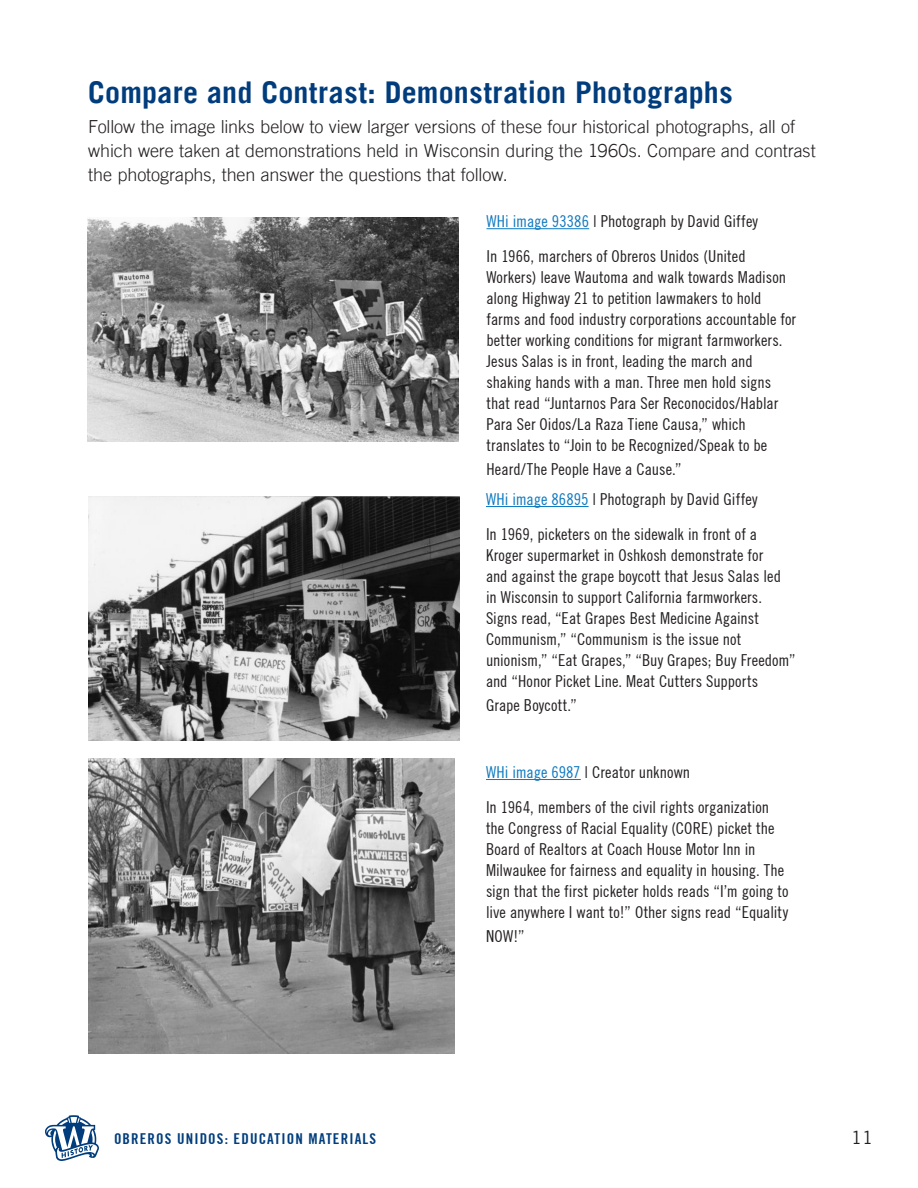
<style>
.page{position:relative;width:918px;height:1188px;background:#fff}
.page>*{position:absolute;margin:0;border:0;box-sizing:border-box;transform-origin:0 0}
.t1{font:700 30px "Trade Gothic LT Std";letter-spacing:.01em;color:#013d7d}
.t2{font:300 18px/24px "Trade Gothic LT Std";letter-spacing:-.005em;color:#231f20}
.t3{font:18px "Trade Gothic LT Std";color:#231f20}
.t4{font:16.5px/21px "Trade Gothic LT Std Cn 18";color:#231f20}
.t5{font:15px "Trade Gothic LT Std Cn 20";letter-spacing:.075em;color:#013d7d}
.s1{color:#0e79bf}
</style>
<div class="page">
<svg style="left:45px;top:1115px;width:54px;height:46px"></svg>
<img style="left:88px;top:218px;width:371px;height:224px">
<img style="left:89px;top:496px;width:370px;height:244px">
<hr style="left:487px;top:228px;width:102px;height:1px;background:#0e79bf">
<hr style="left:486px;top:506px;width:103px;height:1px;background:#0e79bf">
<img style="left:88px;top:759px;width:367px;height:295px">
<hr style="left:486px;top:779px;width:95px;height:1px;background:#0e79bf">
<p class="t1" style="left:88px;top:74px;width:646px">Compare and Contrast: Demonstration Photographs</p>
<p class="t2" style="left:88px;top:115px;width:729px">Follow the image links below to view larger versions of these four historical photographs, all of which were taken at demonstrations held in Wisconsin during the 1960s. Compare and contrast the photographs, then answer the questions that follow.</p>
<p class="t4" style="left:487px;top:211px;width:273px"><span class="s1">WHi image 93386</span> | Photograph by David Giffey</p>
<p class="t4" style="left:487px;top:245px;width:311px">In 1966, marchers of Obreros Unidos (United Workers) leave Wautoma and walk towards Madison along Highway 21 to petition lawmakers to hold farms and food industry corporations accountable for better working conditions for migrant farmworkers.<br>Jesus Salas is in front, leading the march and shaking hands with a man. Three men hold signs that read “Juntarnos Para Ser Reconocidos/Hablar Para Ser Oidos/La Raza Tiene Causa,” which translates to “Join to be Recognized/Speak to be</p>
<p class="t4" style="left:487px;top:458px;width:197px">Heard/The People Have a Cause.”</p>
<p class="t4" style="left:486px;top:489px;width:273px"><span class="s1">WHi image 86895</span> | Photograph by David Giffey</p>
<p class="t4" style="left:486px;top:523px;width:311px">In 1969, picketers on the sidewalk in front of a Kroger supermarket in Oshkosh demonstrate for<br>and against the grape boycott that Jesus Salas led in Wisconsin to support California farmworkers.<br>Signs read, “Eat Grapes Best Medicine Against Communism,” “Communism is the issue not unionism,” “Eat Grapes,” “Buy Grapes; Buy Freedom” and “Honor Picket Line. Meat Cutters Supports</p>
<p class="t4" style="left:486px;top:694px;width:93px">Grape Boycott.”</p>
<p class="t4" style="left:486px;top:762px;width:206px"><span class="s1">WHi image 6987</span> | Creator unknown</p>
<p class="t4" style="left:486px;top:796px;width:304px">In 1964, members of the civil rights organization the Congress of Racial Equality (CORE) picket the Board of Realtors at Coach House Motor Inn in Milwaukee for fairness and equality in housing. The sign that the first picketer holds reads “I’m going to live anywhere I want to!” Other signs read “Equality</p>
<p class="t4" style="left:486px;top:925px;width:40px">NOW!”</p>
<p class="t5" style="left:114px;top:1129px;width:264px">OBREROS UNIDOS: EDUCATION MATERIALS</p>
<p class="t3" style="left:851px;top:1126px;width:23px">11</p>
</div>
